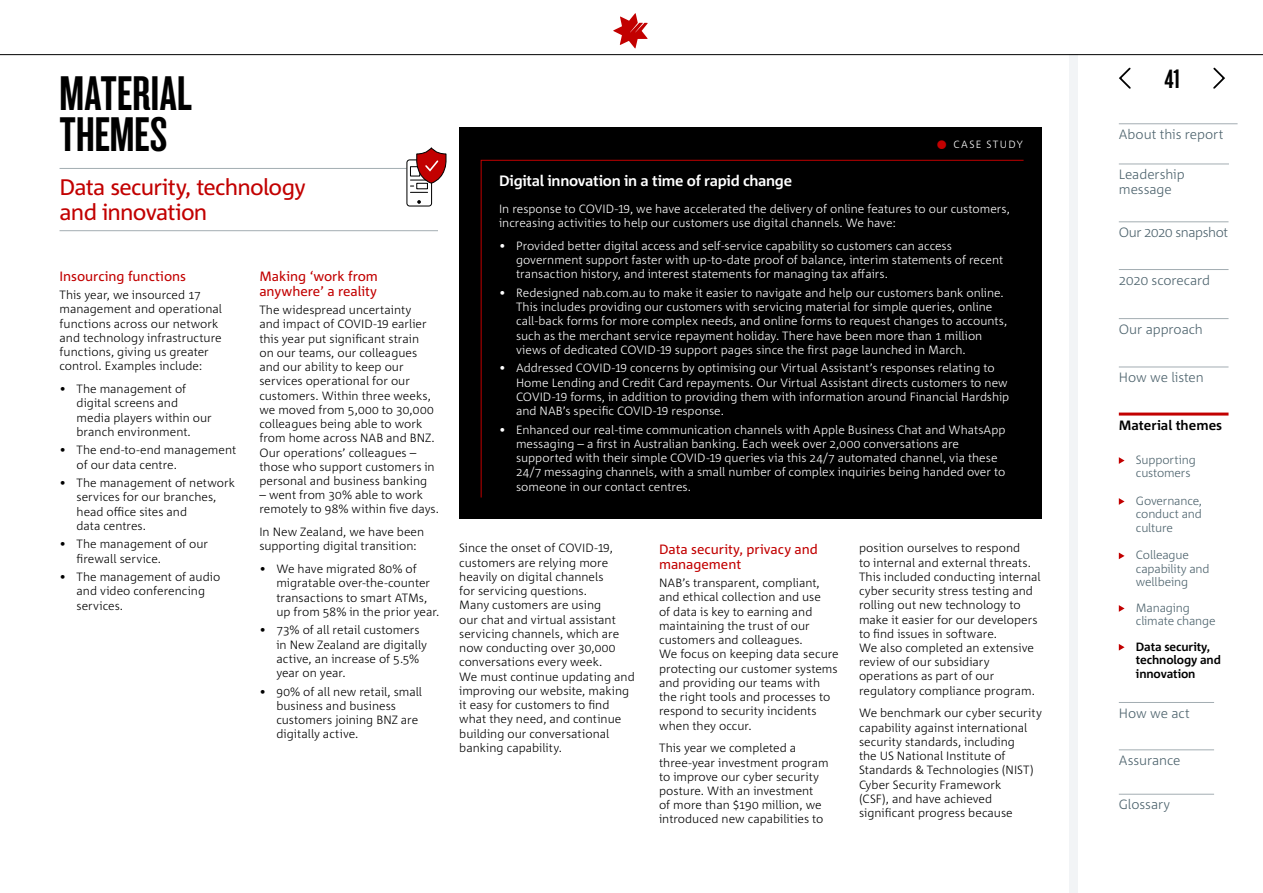
<style>
.page{position:relative;width:1263px;height:893px;background:#fff}
.page>*{position:absolute;margin:0;border:0;box-sizing:border-box;transform-origin:0 0}
.t1{font:45px/40.5px "NAB Impact";color:#000}
.t2{font:24.45px "NAB Impact";color:#000}
.t3{font:22.5px/25.5px "Corpid C1";letter-spacing:-.03em;color:#c20000}
.t4{font:700 15px "Corpid C1";letter-spacing:-.02em;color:#fff}
.t5{font:300 13.5px/15px "Corpid C1";letter-spacing:-.005em;color:#4c626c}
.t6{font:13.5px/15px "Corpid C1";letter-spacing:-.005em;color:#c20000}
.t7{font:300 13.5px "Corpid C1";letter-spacing:-.03em;color:#4c626c}
.t8{font:700 13.5px "Corpid C1";color:#000}
.t9{font:300 12px/14.2px "Corpid C1";color:#000}
.t10{font:300 12px/14.2px "Corpid C1";color:#fff}
.t11{font:300 12px/13.5px "Corpid C1";letter-spacing:-.015em;color:#4c626c}
.t12{font:700 12px/13.5px "Corpid C1";letter-spacing:-.01em;color:#000}
.t13{font:300 10.5px "Corpid C1";letter-spacing:.135em;color:#fff}
.s1{font-family:"Corpid Caps"}
</style>
<div class="page">
<svg style="left:613px;top:13px;width:35px;height:35px"></svg>
<hr style="left:60px;top:168px;width:346px;height:1px;background:#a3adb2">
<hr style="left:60px;top:230px;width:378px;height:1px;background:#a3adb2">
<div style="left:406px;top:159px;width:26px;height:48px;border:1px solid #000;border-radius:3px"></div>
<svg style="left:417px;top:200px;width:4px;height:4px"></svg>
<svg style="left:410px;top:148px;width:37px;height:45px"></svg>
<div style="left:459px;top:128px;width:583px;height:391px;background:#000"></div>
<svg style="left:481px;top:160px;width:543px;height:338px"></svg>
<svg style="left:1213px;top:67px;width:12px;height:22px"></svg>
<svg style="left:1119px;top:67px;width:12px;height:22px"></svg>
<div style="left:1069px;top:54px;width:9px;height:839px;background:#f2f4f6"></div>
<hr style="left:0;top:54px;width:1263px;height:1px;background:#000">
<svg style="left:1119px;top:457px;width:5px;height:7px"></svg>
<svg style="left:1119px;top:552px;width:5px;height:7px"></svg>
<svg style="left:1119px;top:498px;width:5px;height:7px"></svg>
<svg style="left:1119px;top:605px;width:5px;height:7px"></svg>
<hr style="left:1119px;top:367px;width:109px;height:1px;background:#a3adb2">
<hr style="left:1119px;top:318px;width:109px;height:1px;background:#a3adb2">
<hr style="left:1119px;top:269px;width:109px;height:1px;background:#a3adb2">
<hr style="left:1119px;top:222px;width:109px;height:1px;background:#a3adb2">
<hr style="left:1119px;top:164px;width:110px;height:1px;background:#a3adb2">
<hr style="left:1119px;top:124px;width:118px;height:1px;background:#a3adb2">
<hr style="left:1119px;top:702px;width:95px;height:1px;background:#a3adb2">
<hr style="left:1119px;top:750px;width:95px;height:1px;background:#a3adb2">
<hr style="left:1119px;top:794px;width:95px;height:1px;background:#a3adb2">
<svg style="left:1119px;top:644px;width:5px;height:7px"></svg>
<hr style="left:1119px;top:413px;width:109px;height:3px;background:#c20000">
<h1 class="t1" style="left:60px;top:77px;width:134px">MATERIAL<br>THEMES</h1>
<h3 class="t3" style="left:60px;top:174px;width:248px">Data security, technology and innovation</h3>
<p class="t6" style="left:60px;top:268px;width:128px">Insourcing functions</p>
<p class="t9" style="left:60px;top:287px;width:164px">This year, we insourced 17 management and operational functions across our network and technology infrastructure functions, giving us greater control. Examples include:</p>
<p class="t9" style="left:77px;top:381px;width:137px;text-indent:-17px">• The management of digital screens and media players within our branch environment.</p>
<p class="t9" style="left:77px;top:443px;width:161px;text-indent:-17px">• The end-to-end management of our data centre.</p>
<p class="t9" style="left:77px;top:475px;width:160px;text-indent:-17px">• The management of network services for our branches, head office sites and<br>data centres.</p>
<p class="t9" style="left:77px;top:537px;width:133px;text-indent:-17px">• The management of our firewall service.</p>
<p class="t9" style="left:77px;top:569px;width:145px;text-indent:-17px">• The management of audio and video conferencing services.</p>
<p class="t6" style="left:259px;top:268px;width:120px">Making ‘work from anywhere’ a reality</p>
<p class="t9" style="left:259px;top:302px;width:177px">The widespread uncertainty and impact of COVID-<span class="s1">19</span> earlier this year put significant strain on our teams, our colleagues and our ability to keep our services operational for our customers. Within three weeks, we moved from 5,000 to 30,000 colleagues being able to work from home across NAB and BNZ.<br>Our operations’ colleagues – those who support customers in personal and business banking</p>
<p class="t9" style="left:259px;top:488px;width:181px">– went from 30% able to work remotely to 98% within five days.</p>
<p class="t9" style="left:259px;top:525px;width:166px">In New Zealand, we have been supporting digital transition:</p>
<p class="t9" style="left:276px;top:562px;width:165px;text-indent:-17px">• We have migrated 80% of migratable over-the-counter transactions to smart ATMs, up from 58% in the prior year.</p>
<p class="t9" style="left:276px;top:623px;width:152px;text-indent:-17px">• 73% of all retail customers in New Zealand are digitally active, an increase of 5.5% year on year.</p>
<p class="t9" style="left:276px;top:684px;width:147px;text-indent:-17px">• 90% of all new retail, small business and business customers joining BNZ are digitally active.</p>
<p class="t13" style="left:953px;top:138px;width:71px">CASE STUDY</p>
<p class="t4" style="left:499px;top:171px;width:295px">Digital innovation in a time of rapid change</p>
<p class="t10" style="left:499px;top:201px;width:512px">In response to COVID-<span class="s1">19</span>, we have accelerated the delivery of online features to our customers, increasing activities to help our customers use digital channels. We have:</p>
<p class="t10" style="left:516px;top:238px;width:489px;text-indent:-17px">• Provided better digital access and self-service capability so customers can access government support faster with up-to-date proof of balance, interim statements of recent transaction history, and interest statements for managing tax affairs.</p>
<p class="t10" style="left:516px;top:285px;width:493px;text-indent:-17px">• Redesigned nab.com.au to make it easier to navigate and help our customers bank online.<br>This includes providing our customers with servicing material for simple queries, online call-back forms for more complex needs, and online forms to request changes to accounts, such as the merchant service repayment holiday. There have been more than 1 million views of dedicated COVID-<span class="s1">19</span> support pages since the first page launched in March.</p>
<p class="t10" style="left:516px;top:361px;width:495px;text-indent:-17px">• Addressed COVID-<span class="s1">19</span> concerns by optimising our Virtual Assistant’s responses relating to Home Lending and Credit Card repayments. Our Virtual Assistant directs customers to new COVID-<span class="s1">19</span> forms, in addition to providing them with information around Financial Hardship and NAB’s specific COVID-<span class="s1">19</span> response.</p>
<p class="t10" style="left:516px;top:422px;width:491px;text-indent:-17px">• Enhanced our real-time communication channels with Apple Business Chat and WhatsApp messaging – a first in Australian banking. Each week over 2,000 conversations are supported with their simple COVID-<span class="s1">19</span> queries via this 24/7 automated channel, via these 24/7 messaging channels, with a small number of complex inquiries being handed over to someone in our contact centres.</p>
<p class="t9" style="left:459px;top:541px;width:177px">Since the onset of COVID-<span class="s1">19</span>, customers are relying more heavily on digital channels<br>for servicing questions.<br>Many customers are using<br>our chat and virtual assistant servicing channels, which are now conducting over 30,000 conversations every week.<br>We must continue updating and improving our website, making it easy for customers to find what they need, and continue building our conversational banking capability.</p>
<p class="t6" style="left:659px;top:541px;width:160px">Data security, privacy and management</p>
<p class="t9" style="left:659px;top:575px;width:181px">NAB’s transparent, compliant, and ethical collection and use<br>of data is key to earning and maintaining the trust of our customers and colleagues.<br>We focus on keeping data secure protecting our customer systems and providing our teams with the right tools and processes to respond to security incidents when they occur.</p>
<p class="t9" style="left:659px;top:741px;width:171px">This year we completed a three-year investment program to improve our cyber security posture. With an investment<br>of more than $190 million, we introduced new capabilities to</p>
<p class="t9" style="left:859px;top:541px;width:183px">position ourselves to respond<br>to internal and external threats.<br>This included conducting internal cyber security stress testing and rolling out new technology to make it easier for our developers to find issues in software.<br>We also completed an extensive review of our subsidiary operations as part of our regulatory compliance program.</p>
<p class="t9" style="left:859px;top:706px;width:184px">We benchmark our cyber security capability against international security standards, including<br>the US National Institute of<br>Standards &amp; Technologies (NIST)<br>Cyber Security Framework<br>(CSF), and have achieved significant progress because</p>
<h2 class="t2" style="left:1164px;top:68px;width:17px">41</h2>
<p class="t5" style="left:1119px;top:126px;width:106px">About this report</p>
<p class="t5" style="left:1119px;top:166px;width:67px">Leadership message</p>
<p class="t7" style="left:1119px;top:224px;width:111px">Our 2020 snapshot</p>
<p class="t5" style="left:1119px;top:272px;width:93px">2020 scorecard</p>
<p class="t5" style="left:1119px;top:321px;width:86px">Our approach</p>
<p class="t5" style="left:1119px;top:369px;width:87px">How we listen</p>
<p class="t8" style="left:1119px;top:417px;width:105px">Material themes</p>
<p class="t11" style="left:1136px;top:453px;width:61px">Supporting customers</p>
<p class="t11" style="left:1136px;top:493px;width:68px;text-align:justify">Governance, conduct and culture</p>
<p class="t11" style="left:1136px;top:548px;width:75px">Colleague capability and wellbeing</p>
<p class="t11" style="left:1136px;top:600px;width:81px">Managing climate change</p>
<p class="t12" style="left:1136px;top:639px;width:86px">Data security, technology and innovation</p>
<p class="t5" style="left:1119px;top:705px;width:73px">How we act</p>
<p class="t5" style="left:1119px;top:752px;width:63px">Assurance</p>
<p class="t5" style="left:1119px;top:797px;width:53px">Glossary</p>
</div>
